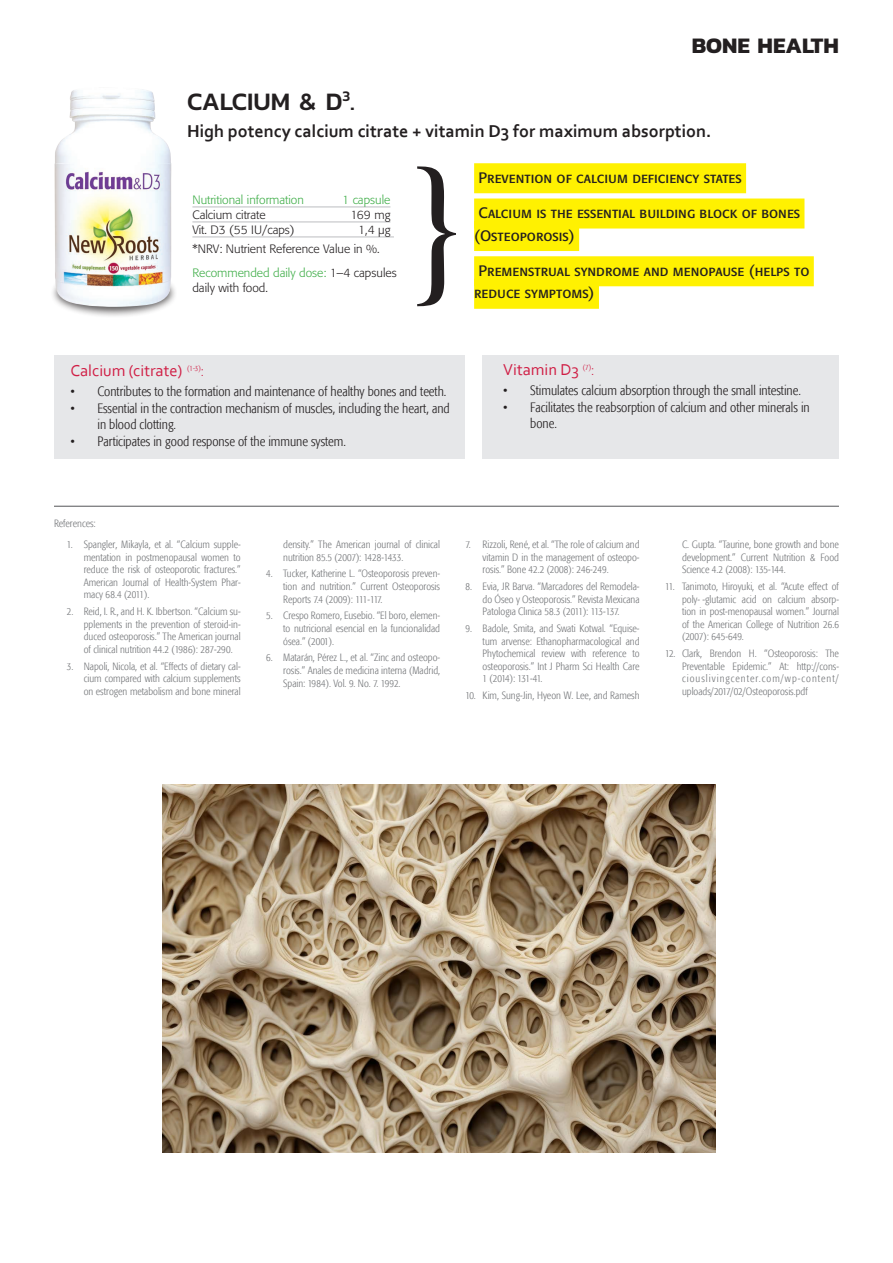
<style>
.page{position:relative;width:893px;height:1263px;background:#fff}
.page>*{position:absolute;margin:0;border:0;box-sizing:border-box;transform-origin:0 0}
.t1{font:500 25.5px "Kanit";color:#231f20}
.t2{font:700 22.5px "Kanit";color:#231f20}
.t3{font:700 18px "Corbel";color:#231f20}
.t4{font:16.5px "Corbel";color:#d01e45}
.t5{font:15px/22.5px "Formata Regular SC";color:#231f20}
.t6{font:300 condensed 13.5px/16.5px "Formata";color:#231f20}
.Subrayado{font:300 12px/15px "Formata";color:#231f20}
.Texto_FÓRMULA{font:300 12px "Formata";color:#40ae49}
.t7{font:300 condensed 10.5px/12.6px "Formata";color:#76787b;text-align:justify}
.s1{color:#40ae49}
.s2{font-family:"Formata";font-weight:300;font-stretch:condensed;font-size:13.5px}
</style>
<div class="page">
<div style="left:50px;top:267px;width:127px;height:51px;background:#231f20;opacity:.75"></div>
<img style="left:54px;top:89px;width:117px;height:218px">
<div style="left:54px;top:355px;width:411px;height:103px;background:#e6e7e9"></div>
<div style="left:482px;top:355px;width:357px;height:103px;background:#e6e7e9"></div>
<div style="left:474px;top:163px;width:272px;height:30px;background:#fff101"></div>
<div style="left:474px;top:198px;width:330px;height:30px;background:#fff101"></div>
<div style="left:474px;top:221px;width:105px;height:30px;background:#fff101"></div>
<div style="left:474px;top:256px;width:340px;height:30px;background:#fff101"></div>
<div style="left:474px;top:279px;width:125px;height:30px;background:#fff101"></div>
<hr style="left:192px;top:207px;width:198px;height:1px;background:#bcbdc0">
<hr style="left:192px;top:222px;width:198px;height:1px;background:#bcbdc0">
<hr style="left:192px;top:237px;width:202px;height:1px;background:#bcbdc0">
<hr style="left:54px;top:506px;width:785px;height:1px;background:#545557">
<img style="left:163px;top:784px;width:553px;height:368px">
<p class="t2" style="left:692px;top:28px;width:149px">BONE HEALTH</p>
<p class="t1" style="left:187px;top:82px;width:169px">CALCIUM &amp; D<sup>3</sup>.</p>
<p class="t3" style="left:187px;top:120px;width:526px">High potency calcium citrate + vitamin D3 for maximum absorption.</p>
<p class="Texto_FÓRMULA" style="left:192px;top:193px;width:113px">Nutritional information</p>
<p class="Texto_FÓRMULA" style="left:342px;top:193px;width:50px">1 capsule</p>
<p class="Subrayado" style="left:192px;top:207px;width:75px">Calcium citrate</p>
<p class="Subrayado" style="left:350px;top:207px;width:41px">169 mg</p>
<p class="Subrayado" style="left:192px;top:222px;width:104px">Vit. D3 (55 IU/caps)</p>
<p class="Subrayado" style="left:358px;top:222px;width:34px">1,4 μg</p>
<p class="Subrayado" style="left:192px;top:242px;width:189px">*NRV: Nutrient Reference Value in %.</p>
<p class="Subrayado" style="left:192px;top:265px;width:206px"><span class="s1">Recommended daily dose:</span> 1–4 capsules daily with food.</p>
<p class="t4" style="left:70px;top:360px;width:135px">Calcium (citrate) <sup>(1-3)</sup><span class="s2">:</span></p>
<p class="t6" style="left:70px;top:383px;width:377px">• Contributes to the formation and maintenance of healthy bones and teeth.</p>
<p class="t6" style="left:97px;top:400px;width:354px;text-indent:-27px">• Essential in the contraction mechanism of muscles, including the heart, and in blood clotting.</p>
<p class="t6" style="left:70px;top:433px;width:277px">• Participates in good response of the immune system.</p>
<p class="t5" style="left:478px;top:166px;width:265px">Prevention of calcium deficiency states</p>
<p class="t5" style="left:474px;top:201px;width:327px">Calcium is the essential building block of bones (Osteoporosis)</p>
<p class="t5" style="left:474px;top:259px;width:337px">Premenstrual syndrome and menopause (helps to reduce symptoms)</p>
<p class="t4" style="left:503px;top:359px;width:92px">Vitamin D3 <sup>(7)</sup><span class="s2">:</span></p>
<p class="t6" style="left:503px;top:383px;width:299px">• Stimulates calcium absorption through the small intestine.</p>
<p class="t6" style="left:530px;top:399px;width:281px;text-indent:-27px">• Facilitates the reabsorption of calcium and other minerals in bone.</p>
<p class="t7" style="left:54px;top:517px;width:43px">References:</p>
<p class="t7" style="left:84px;top:538px;width:158px;text-indent:-17px">1. Spangler, Mikayla, et al. “Calcium supple&shy;mentation in postmenopausal women to reduce the risk of osteoporotic fractures.” American Journal of Health-System Phar&shy;macy 68.4 (2011).</p>
<p class="t7" style="left:84px;top:605px;width:158px;text-indent:-17px">2. Reid, I. R., and H. K. Ibbertson. “Calcium su&shy;pplements in the prevention of steroid-in&shy;duced osteoporosis.” The American journal of clinical nutrition 44.2 (1986): 287-290.</p>
<p class="t7" style="left:84px;top:660px;width:158px;text-indent:-17px">3. Napoli, Nicola, et al. “Effects of dietary cal&shy;cium compared with calcium supplements on estrogen metabolism and bone mineral</p>
<p class="t7" style="left:283px;top:538px;width:158px">density.” The American journal of clinical nutrition 85.5 (2007): 1428-1433.</p>
<p class="t7" style="left:283px;top:567px;width:158px;text-indent:-17px">4. Tucker, Katherine L. “Osteoporosis preven&shy;tion and nutrition.” Current Osteoporosis Reports 7.4 (2009): 111-117.</p>
<p class="t7" style="left:283px;top:610px;width:158px;text-indent:-17px">5. Crespo Romero, Eusebio. “El boro, elemen&shy;to nutricional esencial en la funcionalidad ósea.” (2001).</p>
<p class="t7" style="left:283px;top:652px;width:158px;text-indent:-17px">6. Matarán, Pérez L., et al. “Zinc and osteopo&shy;rosis.” Anales de medicina interna (Madrid, Spain: 1984). Vol. 9. No. 7. 1992.</p>
<p class="t7" style="left:483px;top:538px;width:158px;text-indent:-17px">7. Rizzoli, René, et al. “The role of calcium and vitamin D in the management of osteopo&shy;rosis.” Bone 42.2 (2008): 246-249.</p>
<p class="t7" style="left:483px;top:580px;width:158px;text-indent:-17px">8. Evia, JR Barva. “Marcadores del Remodela&shy;do Óseo y Osteoporosis.” Revista Mexicana Patologıa Clınica 58.3 (2011): 113-137.</p>
<p class="t7" style="left:483px;top:622px;width:158px;text-indent:-17px">9. Badole, Smita, and Swati Kotwal. “Equise&shy;tum arvense: Ethanopharmacological and Phytochemical review with reference to osteoporosis.” Int J Pharm Sci Health Care 1 (2014): 131-41.</p>
<p class="t7" style="left:466px;top:689px;width:175px">10. Kim, Sung-Jin, Hyeon W. Lee, and Ramesh</p>
<p class="t7" style="left:682px;top:538px;width:158px">C. Gupta. “Taurine, bone growth and bone development.” Current Nutrition &amp; Food Science 4.2 (2008): 135-144.</p>
<p class="t7" style="left:682px;top:580px;width:158px;text-indent:-17px">11. Tanimoto, Hiroyuki, et al. “Acute effect of poly-γ-glutamic acid on calcium absorp&shy;tion in post-menopausal women.” Journal of the American College of Nutrition 26.6 (2007): 645-649.</p>
<p class="t7" style="left:682px;top:647px;width:158px;text-indent:-17px">12. Clark, Brendon H. “Osteoporosis: The Preventable Epidemic.” At: http://cons&shy;ciouslivingcenter.com/wp-content/ uploads/2017/02/Osteoporosis.pdf</p>
</div>
